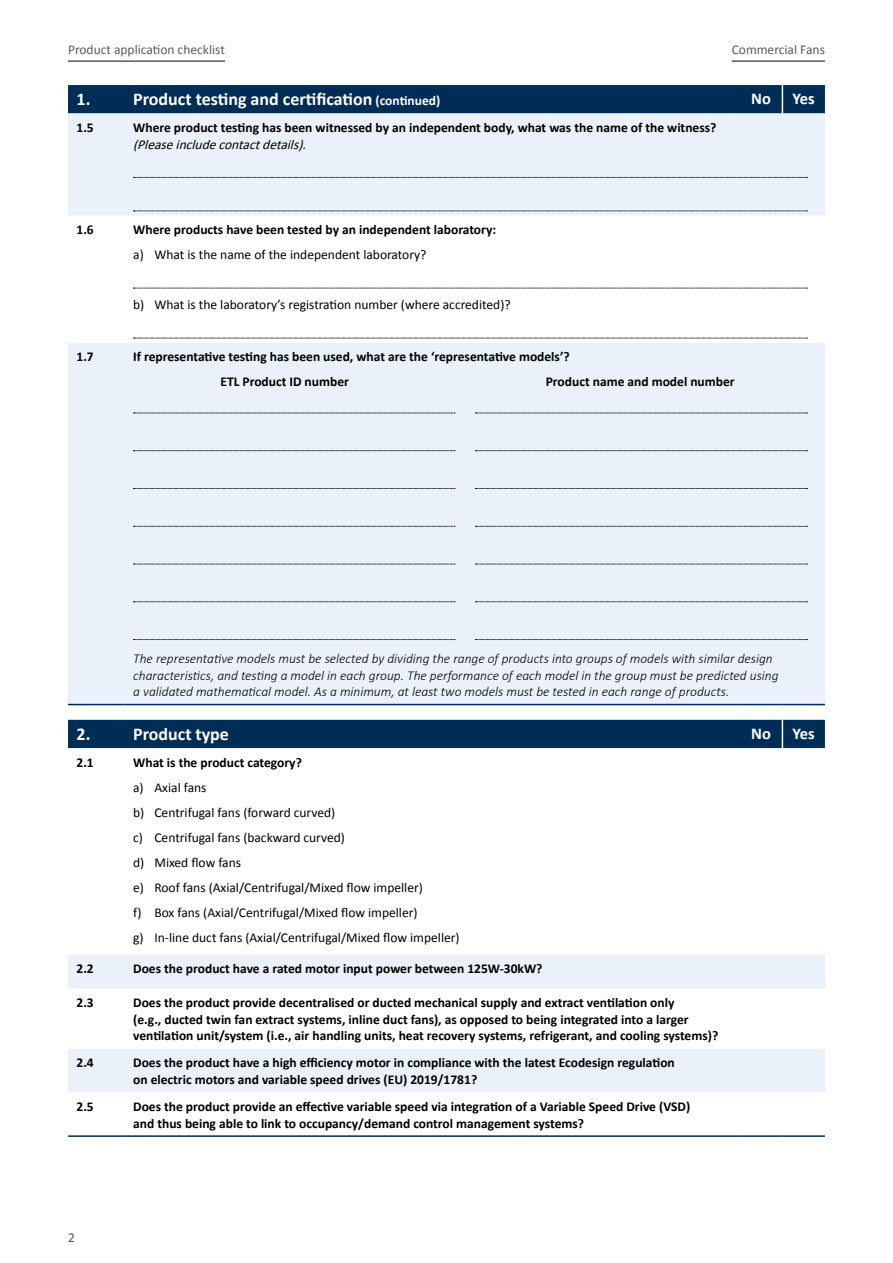
<style>
.page{position:relative;width:893px;height:1263px;background:#fff}
.page>*{position:absolute;margin:0;border:0;box-sizing:border-box;transform-origin:0 0}
.t1{font:700 18px "Calibri";color:#fff}
.t2{font:700 16.5px "Calibri";color:#fff}
.t3{font:700 13.5px/16.5px "Calibri";color:#000}
.t4{font:13.5px/25px "Calibri";color:#000}
.t5{font:italic 300 13.5px/16.5px "Calibri";color:#000}
.t6{font:13.5px "Calibri";color:#58595b}
.t7{font:italic 13.5px "Calibri";color:#000}
.s1{font-size:13.5px}
</style>
<div class="page">
<hr style="left:732px;top:60px;width:93px;height:2px;background:#58595b">
<hr style="left:68px;top:60px;width:157px;height:2px;background:#58595b">
<div style="left:68px;top:113px;width:757px;height:591px;background:#eaf1fa"></div>
<svg style="left:68px;top:216px;width:757px;height:127px"></svg>
<hr style="left:68px;top:704px;width:57px;height:1px;background:#002d56">
<hr style="left:125px;top:704px;width:615px;height:1px;background:#002d56">
<hr style="left:740px;top:704px;width:42px;height:1px;background:#002d56">
<hr style="left:782px;top:704px;width:43px;height:1px;background:#002d56">
<div style="left:68px;top:85px;width:757px;height:28px;background:#002d56"></div>
<svg style="left:133px;top:177px;width:674px;height:1px"></svg>
<svg style="left:133px;top:211px;width:674px;height:1px"></svg>
<svg style="left:133px;top:288px;width:674px;height:1px"></svg>
<svg style="left:133px;top:338px;width:674px;height:1px"></svg>
<svg style="left:133px;top:413px;width:322px;height:1px"></svg>
<svg style="left:475px;top:413px;width:332px;height:1px"></svg>
<svg style="left:133px;top:450px;width:322px;height:1px"></svg>
<svg style="left:475px;top:450px;width:332px;height:1px"></svg>
<svg style="left:133px;top:488px;width:322px;height:1px"></svg>
<svg style="left:475px;top:488px;width:332px;height:1px"></svg>
<svg style="left:133px;top:526px;width:322px;height:1px"></svg>
<svg style="left:475px;top:526px;width:332px;height:1px"></svg>
<svg style="left:133px;top:564px;width:322px;height:1px"></svg>
<svg style="left:475px;top:564px;width:332px;height:1px"></svg>
<svg style="left:133px;top:601px;width:322px;height:1px"></svg>
<svg style="left:475px;top:601px;width:332px;height:1px"></svg>
<svg style="left:133px;top:639px;width:322px;height:1px"></svg>
<svg style="left:475px;top:639px;width:332px;height:1px"></svg>
<svg style="left:68px;top:748px;width:757px;height:345px"></svg>
<svg style="left:68px;top:955px;width:757px;height:137px;fill:#eaf1fa"></svg>
<div style="left:68px;top:720px;width:757px;height:28px;background:#002d56"></div>
<hr style="left:68px;top:1135px;width:57px;height:2px;background:#002d56">
<hr style="left:125px;top:1135px;width:615px;height:2px;background:#002d56">
<hr style="left:740px;top:1135px;width:42px;height:2px;background:#002d56">
<hr style="left:782px;top:1135px;width:43px;height:2px;background:#002d56">
<p class="t6" style="left:68px;top:40px;width:158px">Product application checklist</p>
<p class="t6" style="left:732px;top:40px;width:95px">Commercial Fans</p>
<h1 class="t1" style="left:77px;top:86px;width:365px">1. Product testing and certification <span class="s1">(continued)</span></h1>
<p class="t2" style="left:751px;top:87px;width:21px">No</p>
<p class="t2" style="left:793px;top:87px;width:24px">Yes</p>
<p class="t3" style="left:77px;top:119px;width:19px">1.5</p>
<p class="t3" style="left:133px;top:119px;width:585px">Where product testing has been witnessed by an independent body, what was the name of the witness?</p>
<p class="t7" style="left:133px;top:135px;width:179px">(Pleaseincludecontactdetails).</p>
<p class="t3" style="left:77px;top:221px;width:19px">1.6</p>
<p class="t3" style="left:133px;top:221px;width:364px">Where products have been tested by an independent laboratory:</p>
<p class="t4" style="left:133px;top:242px;width:295px">a) What is the name of the independent laboratory?</p>
<p class="t4" style="left:133px;top:292px;width:379px">b) What is the laboratory’s registration number (where accredited)?</p>
<p class="t3" style="left:77px;top:348px;width:19px">1.7</p>
<p class="t3" style="left:220px;top:344px;width:351px;line-height:25px;text-indent:-87px">If representative testing has been used, what are the ‘representative models’?<br>ETL Product ID number</p>
<p class="t3" style="left:546px;top:373px;width:190px">Product name and model number</p>
<p class="t5" style="left:133px;top:650px;width:647px">The representative models must be selected by dividing the range of products into groups of models with similar design characteristics, and testing a model in each group. The performance of each model in the group must be predicted using a validated mathematical model. As a minimum, at least two models must be tested in each range of products.</p>
<h1 class="t1" style="left:77px;top:721px;width:154px">2. Product type</h1>
<p class="t2" style="left:751px;top:722px;width:21px">No</p>
<p class="t2" style="left:793px;top:722px;width:24px">Yes</p>
<p class="t3" style="left:77px;top:754px;width:19px">2.1</p>
<p class="t3" style="left:133px;top:754px;width:170px">What is the product category?</p>
<p class="t4" style="left:133px;top:774px;width:328px">a) Axial fans<br>b) Centrifugal fans (forward curved)<br>c) Centrifugal fans (backward curved)<br>d) Mixed flow fans<br>e) Roof fans (Axial/Centrifugal/Mixed flow impeller)<br>f) Box fans (Axial/Centrifugal/Mixed flow impeller)<br>g) In-line duct fans (Axial/Centrifugal/Mixed flow impeller)</p>
<p class="t3" style="left:77px;top:960px;width:19px">2.2</p>
<p class="t3" style="left:133px;top:960px;width:411px">Does the product have a rated motor input power between 125W-30kW?</p>
<p class="t3" style="left:77px;top:994px;width:19px">2.3</p>
<p class="t3" style="left:133px;top:994px;width:587px">Does the product provide decentralised or ducted mechanical supply and extract ventilation only<br>(e.g., ducted twin fan extract systems, inline duct fans), as opposed to being integrated into a larger ventilation unit/system (i.e., air handling units, heat recovery systems, refrigerant, and cooling systems)?</p>
<p class="t3" style="left:77px;top:1054px;width:19px">2.4</p>
<p class="t3" style="left:133px;top:1054px;width:543px">Does the product have a high efficiency motor in compliance with the latest Ecodesign regulation on electric motors and variable speed drives (EU) 2019/1781?</p>
<p class="t3" style="left:77px;top:1098px;width:19px">2.5</p>
<p class="t3" style="left:133px;top:1098px;width:559px">Does the product provide an effective variable speed via integration of a Variable Speed Drive (VSD) and thus being able to link to occupancy/demand control management systems?</p>
<p class="t6" style="left:68px;top:1228px;width:8px">2</p>
</div>
